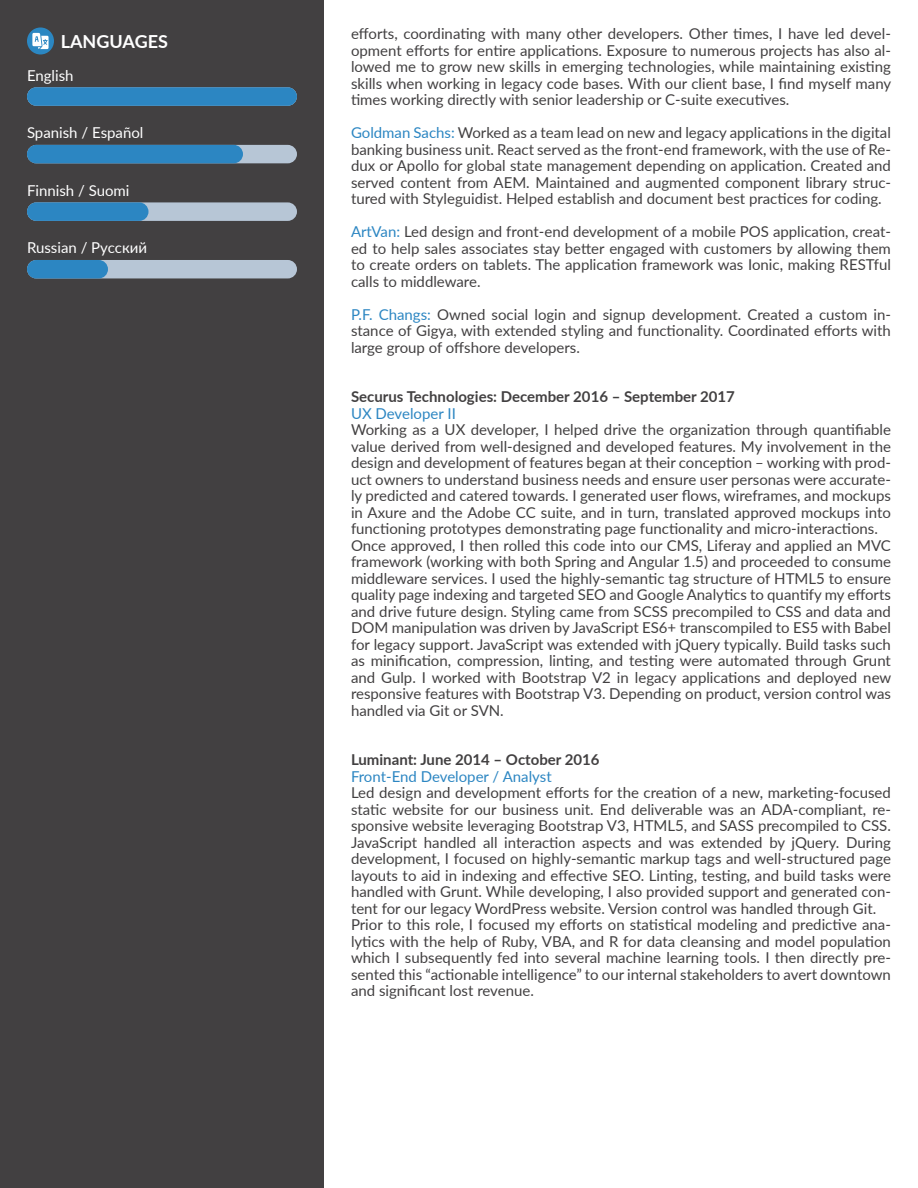
<style>
.page{position:relative;width:918px;height:1188px;background:#fff}
.page>*{position:absolute;margin:0;border:0;box-sizing:border-box;transform-origin:0 0}
.t1{font:700 18px "Lato";color:#fff}
.t2{font:15px/16.5px "Lato";color:#424041;text-align:justify}
.t3{font:700 15px "Lato";color:#424041}
.t4{font:15px "Lato";color:#fff}
.t5{font:15px "Lato";color:#2c86c2}
.s1{color:#2c86c2}
</style>
<div class="page">
<div style="left:0;top:0;width:324px;height:1188px;background:#424041"></div>
<svg style="left:27px;top:27px;width:27px;height:27px"></svg>
<svg style="left:32px;top:33px;width:17px;height:16px"></svg>
<div style="left:27px;top:87px;width:270px;height:19px;background:#2c86c2;border-radius:9px"></div>
<div style="left:27px;top:145px;width:270px;height:18px;background:#b7c6d6;border-radius:9px"></div>
<div style="left:27px;top:145px;width:216px;height:18px;background:#2c86c2;border-radius:9px"></div>
<div style="left:27px;top:202px;width:270px;height:19px;background:#b7c6d6;border-radius:9px"></div>
<div style="left:27px;top:202px;width:121px;height:19px;background:#2c86c2;border-radius:9px"></div>
<div style="left:27px;top:260px;width:270px;height:18px;background:#b7c6d6;border-radius:9px"></div>
<div style="left:27px;top:260px;width:81px;height:18px;background:#2c86c2;border-radius:9px"></div>
<p class="t1" style="left:61px;top:28px;width:109px">LANGUAGES</p>
<p class="t4" style="left:27px;top:64px;width:48px">English</p>
<p class="t4" style="left:27px;top:122px;width:118px">Spanish / Español</p>
<p class="t4" style="left:27px;top:179px;width:104px">Finnish / Suomi</p>
<p class="t4" style="left:27px;top:237px;width:122px">Russian / Русский</p>
<p class="t2" style="left:351px;top:25px;width:542px">efforts, coordinating with many other developers. Other times, I have led devel&shy;opment efforts for entire applications. Exposure to numerous projects has also al&shy;lowed me to grow new skills in emerging technologies, while maintaining existing skills when working in legacy code bases. With our client base, I find myself many times working directly with senior leadership or C-suite executives.</p>
<p class="t2" style="left:351px;top:124px;width:541px"><span class="s1">Goldman Sachs:</span> Worked as a team lead on new and legacy applications in the digital banking business unit. React served as the front-end framework, with the use of Re&shy;dux or Apollo for global state management depending on application. Created and served content from AEM. Maintained and augmented component library struc&shy;tured with Styleguidist. Helped establish and document best practices for coding.</p>
<p class="t2" style="left:351px;top:223px;width:541px"><span class="s1">ArtVan:</span> Led design and front-end development of a mobile POS application, creat&shy;ed to help sales associates stay better engaged with customers by allowing them to create orders on tablets. The application framework was Ionic, making RESTful calls to middleware.</p>
<p class="t2" style="left:351px;top:305px;width:541px"><span class="s1">P.F. Changs:</span> Owned social login and signup development. Created a custom in&shy;stance of Gigya, with extended styling and functionality. Coordinated efforts with large group of offshore developers.</p>
<p class="t3" style="left:351px;top:386px;width:386px">Securus Technologies: December 2016 – September 2017</p>
<p class="t5" style="left:351px;top:402px;width:106px">UX Developer II</p>
<p class="t2" style="left:351px;top:421px;width:541px">Working as a UX developer, I helped drive the organization through quantifiable value derived from well-designed and developed features. My involvement in the design and development of features began at their conception – working with prod&shy;uct owners to understand business needs and ensure user personas were accurate&shy;ly predicted and catered towards. I generated user flows, wireframes, and mockups in Axure and the Adobe CC suite, and in turn, translated approved mockups into functioning prototypes demonstrating page functionality and micro-interactions.</p>
<p class="t2" style="left:351px;top:536px;width:542px">Once approved, I then rolled this code into our CMS, Liferay and applied an MVC framework (working with both Spring and Angular 1.5) and proceeded to consume middleware services. I used the highly-semantic tag structure of HTML5 to ensure quality page indexing and targeted SEO and Google Analytics to quantify my efforts and drive future design. Styling came from SCSS precompiled to CSS and data and DOM manipulation was driven by JavaScript ES6+ transcompiled to ES5 with Babel for legacy support. JavaScript was extended with jQuery typically. Build tasks such as minification, compression, linting, and testing were automated through Grunt and Gulp. I worked with Bootstrap V2 in legacy applications and deployed new responsive features with Bootstrap V3. Depending on product, version control was handled via Git or SVN.</p>
<p class="t3" style="left:351px;top:749px;width:250px">Luminant: June 2014 – October 2016</p>
<p class="t5" style="left:351px;top:765px;width:202px">Front-End Developer / Analyst</p>
<p class="t2" style="left:351px;top:784px;width:541px">Led design and development efforts for the creation of a new, marketing-focused static website for our business unit. End deliverable was an ADA-compliant, re&shy;sponsive website leveraging Bootstrap V3, HTML5, and SASS precompiled to CSS.<br>JavaScript handled all interaction aspects and was extended by jQuery. During development, I focused on highly-semantic markup tags and well-structured page layouts to aid in indexing and effective SEO. Linting, testing, and build tasks were handled with Grunt. While developing, I also provided support and generated con&shy;tent for our legacy WordPress website. Version control was handled through Git.</p>
<p class="t2" style="left:351px;top:916px;width:541px">Prior to this role, I focused my efforts on statistical modeling and predictive ana&shy;lytics with the help of Ruby, VBA, and R for data cleansing and model population which I subsequently fed into several machine learning tools. I then directly pre&shy;sented this “actionable intelligence” to our internal stakeholders to avert downtown and significant lost revenue.</p>
</div>
